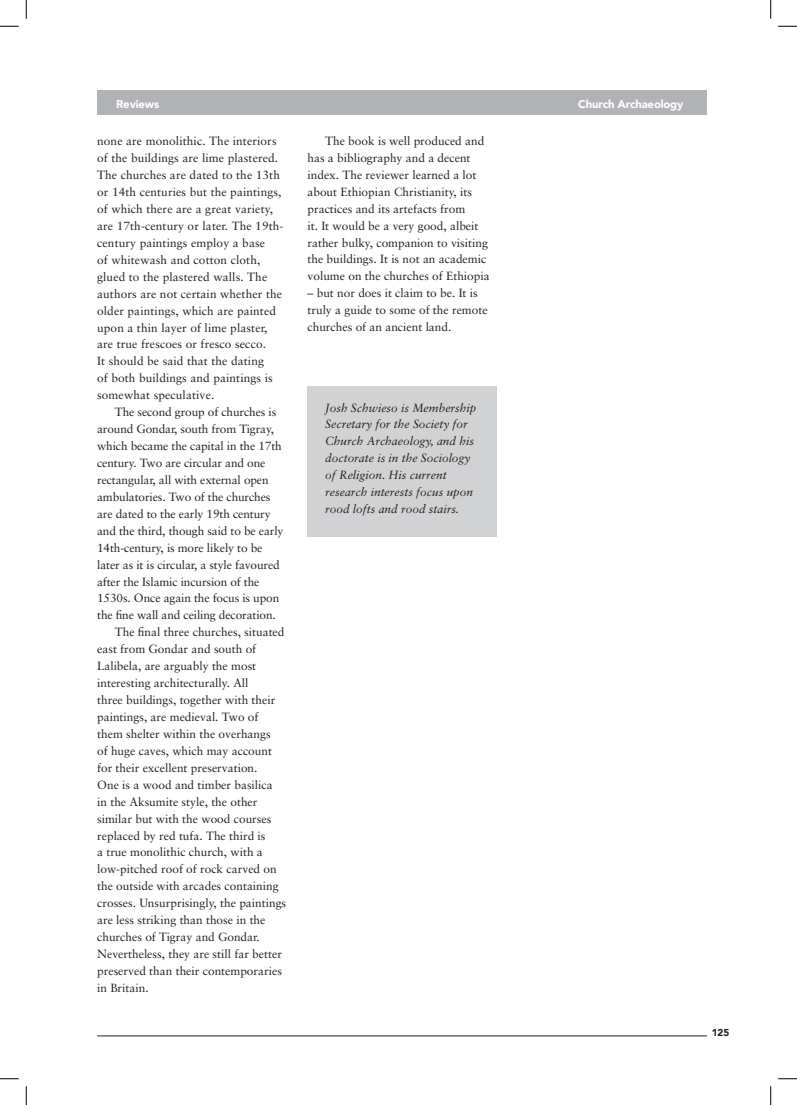
<style>
.page{position:relative;width:797px;height:1105px;background:#fff}
.page>*{position:absolute;margin:0;border:0;box-sizing:border-box;transform-origin:0 0}
.t1{font:11.88px/16.9px "Sabon";color:#231f20}
.t2{font:italic 11.88px/16.9px "Sabon";color:#231f20}
.t3{font:900 11.25px "Avenir";letter-spacing:-.01em;color:#fff}
.t4{font:900 10px "Avenir";color:#231f20}
</style>
<div class="page">
<hr style="left:97px;top:1035px;width:610px;height:1px;background:#231f20">
<div style="left:97px;top:90px;width:610px;height:25px;background:#b2b3b7"></div>
<div style="left:308px;top:386px;width:188px;height:150px;background:#d1d2d4"></div>
<svg style="left:0;top:25px;width:19px;height:2px"></svg>
<svg style="left:778px;top:25px;width:19px;height:2px"></svg>
<svg style="left:0;top:1078px;width:19px;height:1px"></svg>
<svg style="left:778px;top:1078px;width:19px;height:1px"></svg>
<svg style="left:25px;top:0;width:2px;height:19px"></svg>
<svg style="left:25px;top:1086px;width:2px;height:19px"></svg>
<svg style="left:770px;top:0;width:1px;height:19px"></svg>
<svg style="left:770px;top:1086px;width:1px;height:19px"></svg>
<p class="t3" style="left:116px;top:97px;width:45px">Reviews</p>
<p class="t3" style="left:578px;top:97px;width:107px">Church Archaeology</p>
<p class="t1" style="left:97px;top:133px;width:188px">none are monolithic. The interiors of the buildings are lime plastered.<br>The churches are dated to the 13th or 14th centuries but the paintings, of which there are a great variety, are 17th-century or later. The 19th&shy;century paintings employ a base<br>of whitewash and cotton cloth, glued to the plastered walls. The authors are not certain whether the older paintings, which are painted upon a thin layer of lime plaster, are true frescoes or fresco secco.<br>It should be said that the dating<br>of both buildings and paintings is somewhat speculative.</p>
<p class="t1" style="left:115px;top:403px;width:163px">The second group of churches is</p>
<p class="t1" style="left:97px;top:420px;width:178px">around Gondar, south from Tigray,</p>
<p class="t1" style="left:97px;top:437px;width:186px">which became the capital in the 17th</p>
<p class="t1" style="left:97px;top:454px;width:170px">century. Two are circular and one</p>
<p class="t1" style="left:97px;top:471px;width:173px">rectangular, all with external open</p>
<p class="t1" style="left:97px;top:488px;width:175px">ambulatories. Two of the churches</p>
<p class="t1" style="left:97px;top:505px;width:175px">are dated to the early 19th century</p>
<p class="t1" style="left:97px;top:522px;width:188px">and the third, though said to be early</p>
<p class="t1" style="left:97px;top:539px;width:167px">14th-century, is more likely to be</p>
<p class="t1" style="left:97px;top:556px;width:184px">later as it is circular, a style favoured</p>
<p class="t1" style="left:97px;top:573px;width:164px">after the Islamic incursion of the</p>
<p class="t1" style="left:97px;top:590px;width:184px">1530s. Once again the focus is upon</p>
<p class="t1" style="left:97px;top:607px;width:180px">the fine wall and ceiling decoration.</p>
<p class="t1" style="left:115px;top:624px;width:171px">The final three churches, situated</p>
<p class="t1" style="left:97px;top:640px;width:161px">east from Gondar and south of</p>
<p class="t1" style="left:97px;top:657px;width:161px">Lalibela, are arguably the most</p>
<p class="t1" style="left:97px;top:674px;width:153px">interesting architecturally. All</p>
<p class="t1" style="left:97px;top:691px;width:180px">three buildings, together with their</p>
<p class="t1" style="left:97px;top:708px;width:163px">paintings, are medieval. Two of</p>
<p class="t1" style="left:97px;top:725px;width:175px">them shelter within the overhangs</p>
<p class="t1" style="left:97px;top:742px;width:176px">of huge caves, which may account</p>
<p class="t1" style="left:97px;top:759px;width:162px">for their excellent preservation.</p>
<p class="t1" style="left:97px;top:776px;width:177px">One is a wood and timber basilica</p>
<p class="t1" style="left:97px;top:793px;width:162px">in the Aksumite style, the other</p>
<p class="t1" style="left:97px;top:810px;width:176px">similar but with the wood courses</p>
<p class="t1" style="left:97px;top:827px;width:170px">replaced by red tufa. The third is</p>
<p class="t1" style="left:97px;top:844px;width:167px">a true monolithic church, with a</p>
<p class="t1" style="left:97px;top:861px;width:181px">low-pitched roof of rock carved on</p>
<p class="t1" style="left:97px;top:878px;width:183px">the outside with arcades containing</p>
<p class="t1" style="left:97px;top:894px;width:190px">crosses. Unsurprisingly, the paintings</p>
<p class="t1" style="left:97px;top:911px;width:170px">are less striking than those in the</p>
<p class="t1" style="left:97px;top:928px;width:164px">churches of Tigray and Gondar.</p>
<p class="t1" style="left:97px;top:945px;width:186px">Nevertheless, they are still far better</p>
<p class="t1" style="left:97px;top:962px;width:186px">preserved than their contemporaries</p>
<p class="t1" style="left:97px;top:979px;width:53px">in Britain.</p>
<p class="t1" style="left:307px;top:133px;width:184px;text-indent:18px">The book is well produced and has a bibliography and a decent index. The reviewer learned a lot about Ethiopian Christianity, its practices and its artefacts from<br>it. It would be a very good, albeit rather bulky, companion to visiting the buildings. It is not an academic volume on the churches of Ethiopia</p>
<p class="t1" style="left:307px;top:284px;width:182px">– but nor does it claim to be. It is truly a guide to some of the remote churches of an ancient land.</p>
<p class="t2" style="left:325px;top:399px;width:153px">Josh Schwieso is Membership<br>Secretary for the Society for<br>Church Archaeology, and his doctorate is in the Sociology of Religion. His current research interests focus upon rood lofts and rood stairs.</p>
<p class="t4" style="left:711px;top:1026px;width:19px">125</p>
</div>
